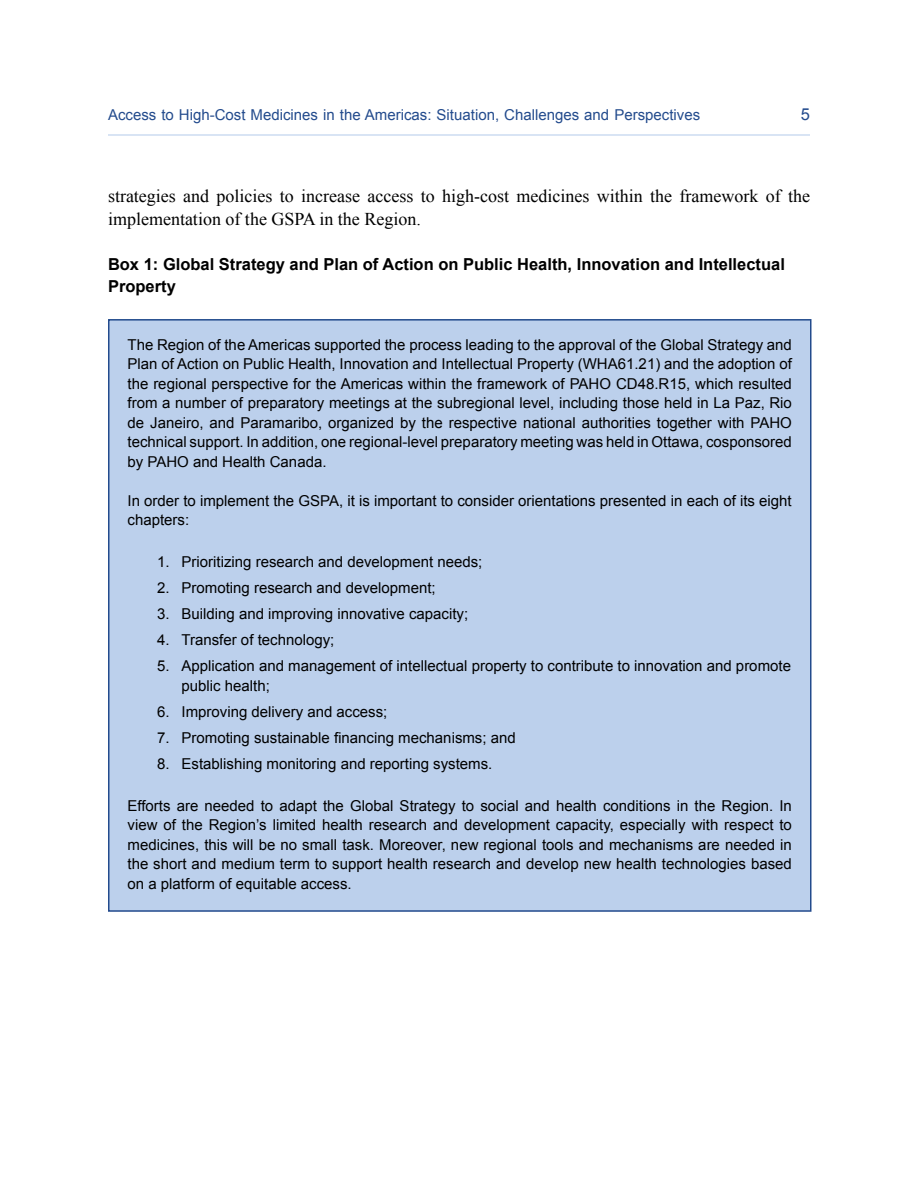
<style>
.page{position:relative;width:918px;height:1188px;background:#fff}
.page>*{position:absolute;margin:0;border:0;box-sizing:border-box;transform-origin:0 0}
.t1{font:18px/22.5px "Times New Roman";color:#000}
.t2{font:700 16.5px/22.5px "Arial";color:#000}
.t3{font:16.5px "Arial";color:#234b8d}
.t4{font:15px/19.5px "Arial";color:#000;text-align:justify}
.t5{font:15px "Arial";color:#234b8d}
</style>
<div class="page">
<hr style="left:108px;top:134px;width:702px;height:2px;background:#bcd0ec">
<div style="left:109px;top:320px;width:702px;height:591px;background:#bcd0ec"></div>
<p class="t5" style="left:108px;top:105px;width:594px">Access to High-Cost Medicines in the Americas: Situation, Challenges and Perspectives</p>
<p class="t3" style="left:801px;top:103px;width:11px">5</p>
<p class="t1" style="left:108px;top:185px;width:704px">strategies and policies to increase access to high-cost medicines within the framework of the implementation of the GSPA in the Region.</p>
<p class="t2" style="left:108px;top:253px;width:678px">Box 1: Global Strategy and Plan of Action on Public Health, Innovation and Intellectual<br>Property</p>
<p class="t4" style="left:128px;top:335px;width:666px">The Region of the Americas supported the process leading to the approval of the Global Strategy and Plan of Action on Public Health, Innovation and Intellectual Property (WHA61.21) and the adoption of the regional perspective for the Americas within the framework of PAHO CD48.R15, which resulted from a number of preparatory meetings at the subregional level, including those held in La Paz, Rio de Janeiro, and Paramaribo, organized by the respective national authorities together with PAHO technical support. In addition, one regional-level preparatory meeting was held in Ottawa, cosponsored by PAHO and Health Canada.</p>
<p class="t4" style="left:128px;top:491px;width:666px">In order to implement the GSPA, it is important to consider orientations presented in each of its eight chapters:</p>
<p class="t4" style="left:157px;top:552px;width:327px">1. Prioritizing research and development needs;</p>
<p class="t4" style="left:157px;top:578px;width:280px">2. Promoting research and development;</p>
<p class="t4" style="left:157px;top:604px;width:313px">3. Building and improving innovative capacity;</p>
<p class="t4" style="left:157px;top:630px;width:179px">4. Transfer of technology;</p>
<p class="t4" style="left:182px;top:656px;width:611px;text-indent:-24px">5. Application and management of intellectual property to contribute to innovation and promote public health;</p>
<p class="t4" style="left:157px;top:702px;width:232px">6. Improving delivery and access;</p>
<p class="t4" style="left:157px;top:728px;width:360px">7. Promoting sustainable financing mechanisms; and</p>
<p class="t4" style="left:157px;top:754px;width:337px">8. Establishing monitoring and reporting systems.</p>
<p class="t4" style="left:128px;top:796px;width:666px">Efforts are needed to adapt the Global Strategy to social and health conditions in the Region. In view of the Region’s limited health research and development capacity, especially with respect to medicines, this will be no small task. Moreover, new regional tools and mechanisms are needed in the short and medium term to support health research and develop new health technologies based on a platform of equitable access.</p>
</div>
